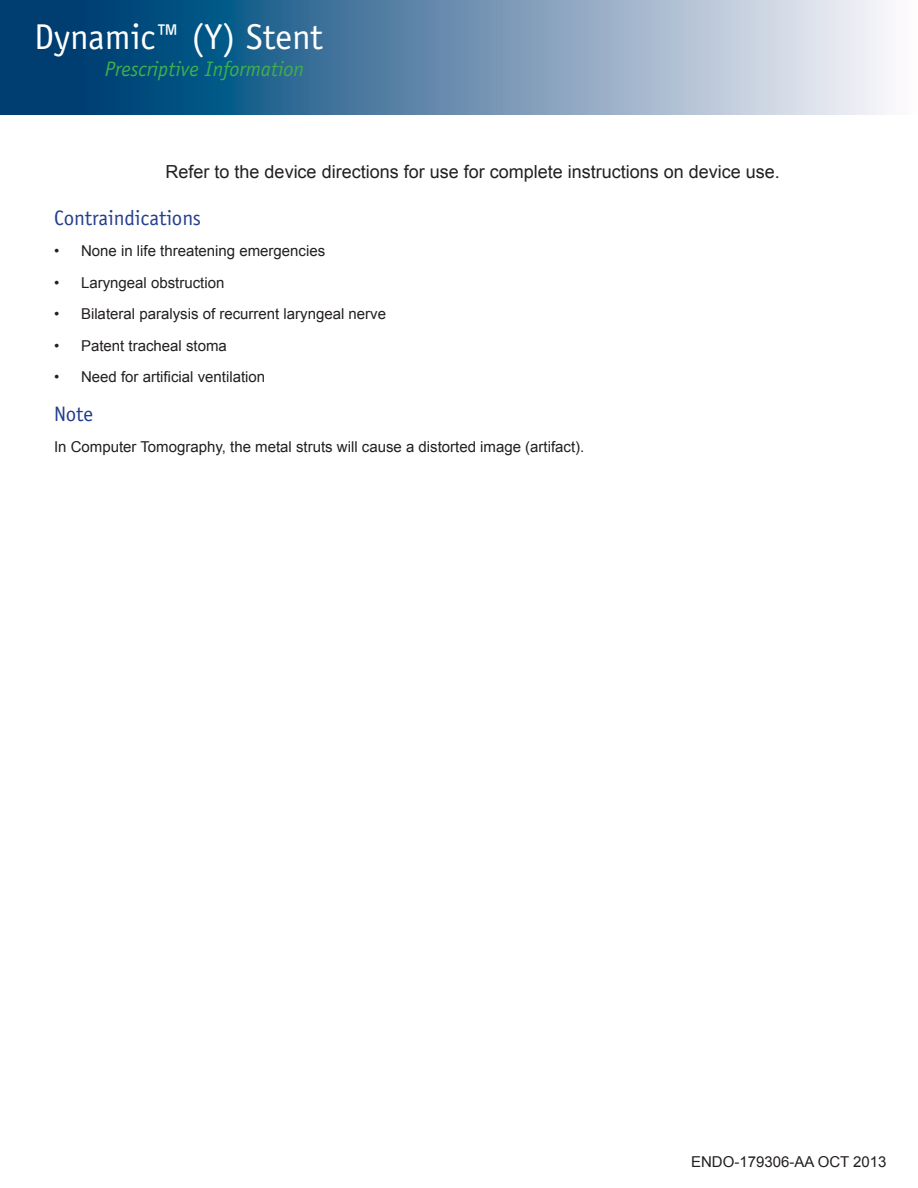
<style>
.page{position:relative;width:918px;height:1188px;background:#fff}
.page>*{position:absolute;margin:0;border:0;box-sizing:border-box;transform-origin:0 0}
.t1{font:36px "Officina Sans Std";color:#fff}
.t2{font:italic 21px "Officina Sans Std";color:#40ae49}
.t3{font:21px "Officina Sans Std";color:#253f8e}
.t4{font:18px "Arial";color:#231f20}
.t5{font:15px "Arial";color:#231f20}
</style>
<div class="page">
<svg style="left:0;top:0;width:886px;height:114px;background:#668dad"></svg>
<p class="t1" style="left:34px;top:16px;width:290px">Dynamic™ (Y) Stent</p>
<p class="t2" style="left:105px;top:57px;width:201px">Prescriptive Information</p>
<p class="t4" style="left:166px;top:160px;width:616px">Refer to the device directions for use for complete instructions on device use.</p>
<p class="t3" style="left:54px;top:205px;width:149px">Contraindications</p>
<p class="t5" style="left:54px;top:241px;width:273px">• None in life threatening emergencies</p>
<p class="t5" style="left:54px;top:273px;width:172px">• Laryngeal obstruction</p>
<p class="t5" style="left:54px;top:304px;width:334px">• Bilateral paralysis of recurrent laryngeal nerve</p>
<p class="t5" style="left:54px;top:336px;width:174px">• Patent tracheal stoma</p>
<p class="t5" style="left:54px;top:367px;width:213px">• Need for artificial ventilation</p>
<p class="t3" style="left:54px;top:401px;width:41px">Note</p>
<p class="t5" style="left:54px;top:437px;width:532px">In Computer Tomography, the metal struts will cause a distorted image (artifact).</p>
<p class="t5" style="left:691px;top:1151px;width:197px">ENDO-179306-AA OCT 2013</p>
</div>
